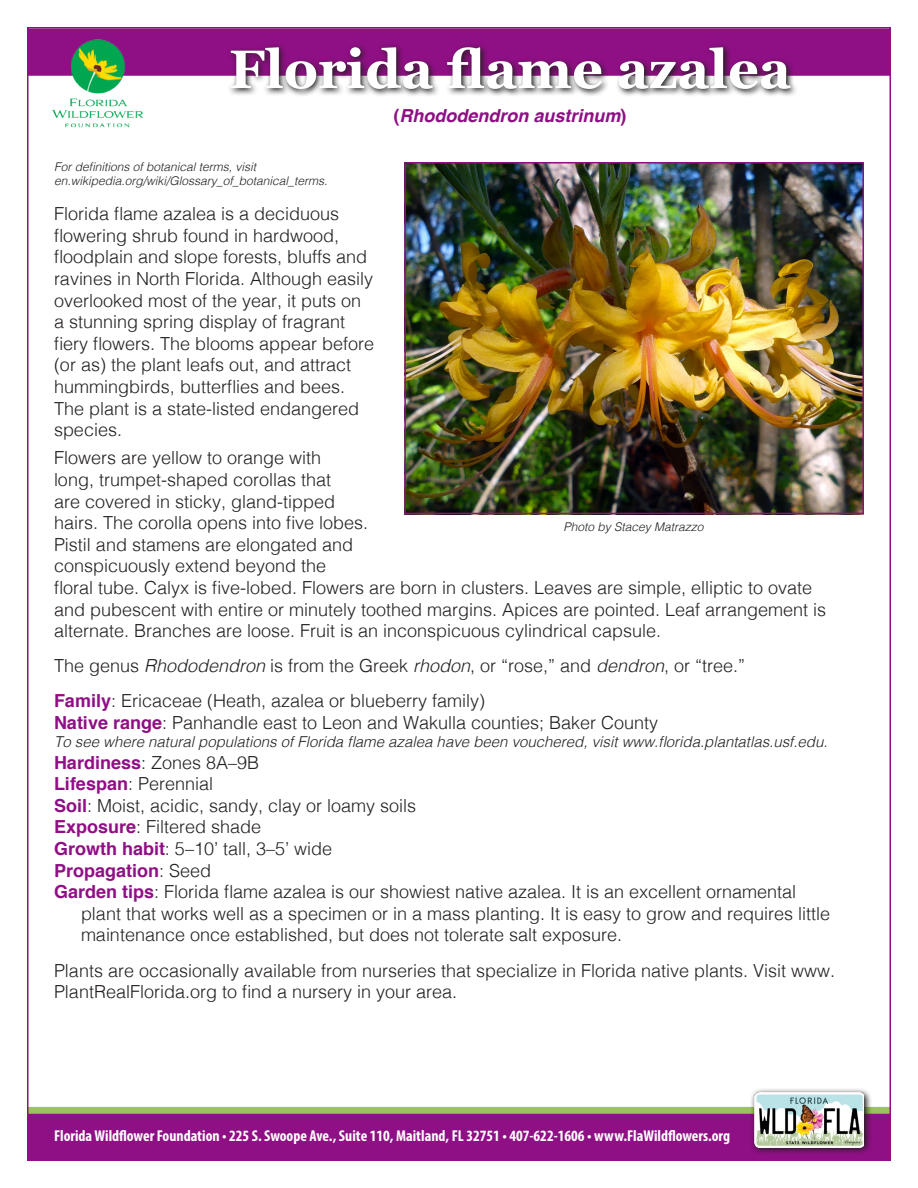
<style>
.page{position:relative;width:918px;height:1188px;background:#fff}
.page>*{position:absolute;margin:0;border:0;box-sizing:border-box;transform-origin:0 0}
.t1{font:700 54px "Georgia";color:#fff}
.t2{font:300 18px/21.6px "Helvetica";color:#231f20}
.t3{font:italic 700 18px "Helvetica";color:#8f0f84}
.t4{font:700 18px "Helvetica";color:#8f0f84}
.t5{font:700 condensed 15.75px "Myriad Pro";color:#fff}
.t6{font:italic 300 15px "Helvetica";color:#231f20}
.t7{font:italic 300 12px/14.4px "Helvetica";color:#231f20}
.s1{font-style:normal}
.s2{font-style:italic}
.s3{font-weight:700;color:#8f0f84}
.s4{font-weight:300;color:#231f20}
</style>
<div class="page">
<div style="left:27px;top:1107px;width:864px;height:7px;background:#9ac456"></div>
<div style="left:27px;top:1114px;width:864px;height:47px;background:#8f0f84"></div>
<div style="left:27px;top:28px;width:864px;height:48px;background:#8f0f84;border:2px solid #8f0f84"></div>
<svg style="left:750px;top:1089px;width:122px;height:64px"></svg>
<img style="left:754px;top:1092px;width:110px;height:55px">
<img style="left:47px;top:28px;width:102px;height:100px">
<svg style="left:227px;top:45px;width:571px;height:51px"></svg>
<img style="left:407px;top:165px;width:454px;height:346px">
<div style="left:404px;top:162px;width:460px;height:352px;border:2px solid #8f0f84"></div>
<p class="t1" style="left:229px;top:29px;width:564px">Florida flame azalea</p>
<p class="t3" style="left:394px;top:100px;width:234px"><span class="s1">(</span>Rhododendron austrinum<span class="s1">)</span></p>
<p class="t7" style="left:54px;top:158px;width:275px">For definitions of botanical terms, visit en.wikipedia.org/wiki/Glossary_of_botanical_terms.</p>
<p class="t2" style="left:54px;top:202px;width:322px">Florida flame azalea is a deciduous flowering shrub found in hardwood, floodplain and slope forests, bluffs and ravines in North Florida. Although easily overlooked most of the year, it puts on a stunning spring display of fragrant fiery flowers. The blooms appear before (or as) the plant leafs out, and attract hummingbirds, butterflies and bees.<br>The plant is a state-listed endangered species.</p>
<p class="t2" style="left:54px;top:446px;width:774px">Flowers are yellow to orange with<br>long, trumpet-shaped corollas that<br>are covered in sticky, gland-tipped<br>hairs. The corolla opens into five lobes.<br>Pistil and stamens are elongated and<br>conspicuously extend beyond the<br>floral tube. Calyx is five-lobed. Flowers are born in clusters. Leaves are simple, elliptic to ovate and pubescent with entire or minutely toothed margins. Apices are pointed. Leaf arrangement is alternate. Branches are loose. Fruit is an inconspicuous cylindrical capsule.</p>
<p class="t2" style="left:54px;top:654px;width:693px">The genus <span class="s2">Rhododendron</span> is from the Greek <span class="s2">rhodon</span>, or “rose,” and <span class="s2">dendron</span>, or “tree.”</p>
<p class="t2" style="left:54px;top:689px;width:433px"><span class="s3">Family</span>: Ericaceae (Heath, azalea or blueberry family)</p>
<p class="t2" style="left:54px;top:711px;width:606px"><span class="s3">Native range</span>: Panhandle east to Leon and Wakulla counties; Baker County</p>
<p class="t6" style="left:54px;top:729px;width:775px">To see where natural populations of Florida flame azalea have been vouchered, visit www.florida.plantatlas.usf.edu.</p>
<p class="t2" style="left:54px;top:750px;width:207px"><span class="s3">Hardiness</span>: Zones 8A–9B</p>
<p class="t2" style="left:54px;top:772px;width:161px"><span class="s3">Lifespan</span>: Perennial</p>
<p class="t2" style="left:54px;top:793px;width:364px"><span class="s3">Soil</span>: Moist, acidic, sandy, clay or loamy soils</p>
<p class="t2" style="left:54px;top:815px;width:209px"><span class="s3">Exposure</span>: Filtered shade</p>
<p class="t2" style="left:54px;top:837px;width:280px"><span class="s3">Growth habit</span>: 5–10’ tall, 3–5’ wide</p>
<p class="t4" style="left:54px;top:856px;width:159px">Propagation<span class="s4">: Seed</span></p>
<p class="t2" style="left:81px;top:880px;width:751px;text-indent:-27px"><span class="s3">Garden tips</span>: Florida flame azalea is our showiest native azalea. It is an excellent ornamental plant that works well as a specimen or in a mass planting. It is easy to grow and requires little maintenance once established, but does not tolerate salt exposure.</p>
<p class="t2" style="left:54px;top:958px;width:783px">Plants are occasionally available from nurseries that specialize in Florida native plants. Visit www.<br>PlantRealFlorida.org to find a nursery in your area.</p>
<p class="t7" style="left:564px;top:519px;width:142px">Photo by Stacey Matrazzo</p>
<p class="t5" style="left:54px;top:1126px;width:678px">Florida Wildflower Foundation • 225 S. Swoope Ave., Suite 110, Maitland, FL 32751 • 407-622-1606 • www.FlaWildflowers.org</p>
</div>
